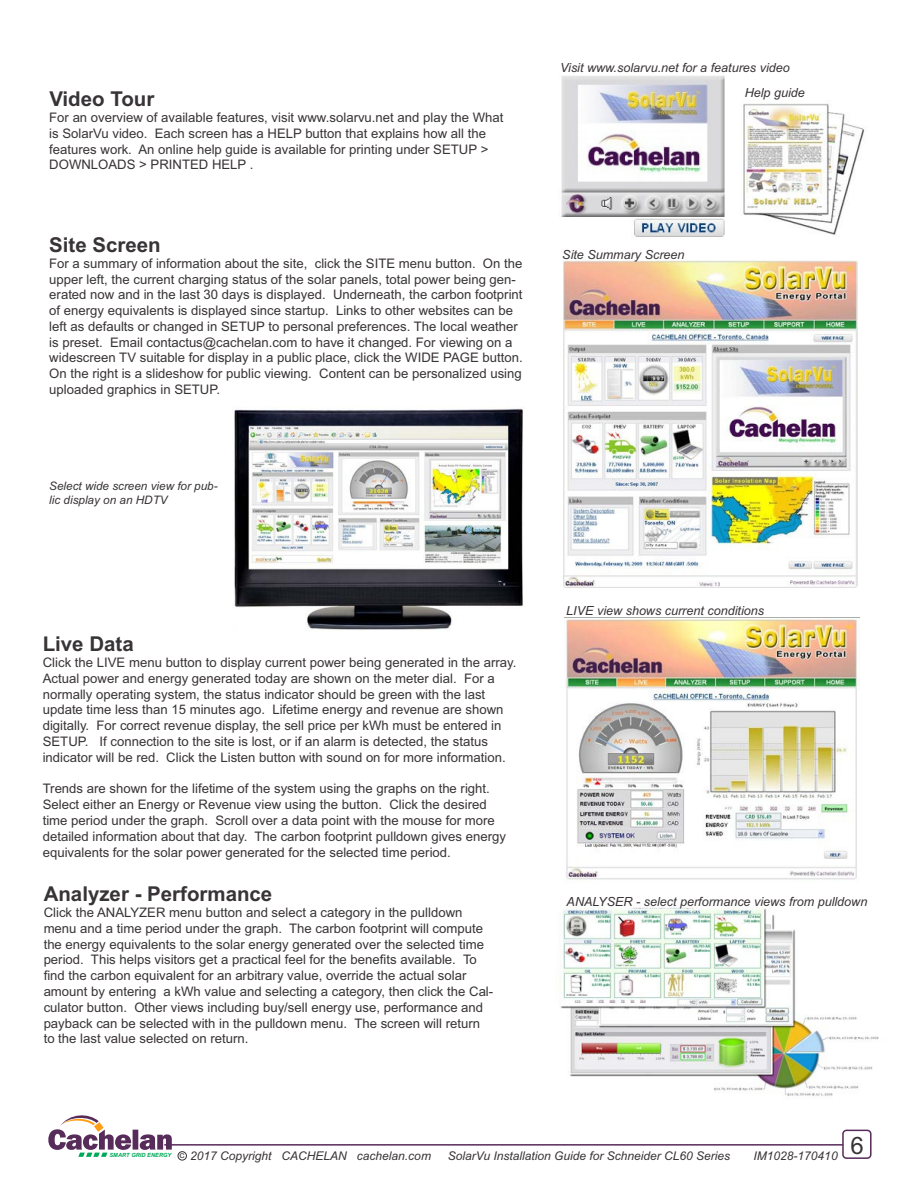
<style>
.page{position:relative;width:918px;height:1188px;background:#fff}
.page>*{position:absolute;margin:0;border:0;box-sizing:border-box;transform-origin:0 0}
.t1{font:24px "Arial";color:#383336}
.t2{font:700 20.4px "Arial";color:#383336}
.t3{font:13.2px/15.8px "Arial";color:#383336}
.t4{font:italic 12.6px/24.8px "Arial";color:#383336}
.t5{font:italic 12px "Arial";color:#383336}
.t6{font:italic 11.7px/14.1px "Arial";color:#383336}
.s1{font-style:normal;font-size:9px}
</style>
<div class="page">
<img style="left:563px;top:261px;width:295px;height:327px">
<img style="left:564px;top:617px;width:295px;height:265px">
<img style="left:561px;top:75px;width:164px;height:162px">
<img style="left:743px;top:103px;width:122px;height:132px">
<img style="left:560px;top:901px;width:319px;height:195px">
<img style="left:234px;top:408px;width:289px;height:222px">
<svg style="left:48px;top:1115px;width:124px;height:42px"></svg>
<hr style="left:164px;top:1144px;width:679px;height:2px;background:#582c5a">
<div style="left:842px;top:1130px;width:30px;height:29px;border:2px solid #582c5a;border-radius:4px"></div>
<div style="left:178px;top:1151px;width:9px;height:9px;border:1px solid #383336;border-radius:50%"></div>
<h2 class="t2" style="left:49px;top:91px;width:107px">Video Tour</h2>
<p class="t3" style="left:49px;top:111px;width:456px">For an overview of available features, visit www.solarvu.net and play the What</p>
<p class="t3" style="left:49px;top:126px;width:441px">is SolarVu video. Each screen has a HELP button that explains how all the features work. An online help guide is available for printing under SETUP &gt;<br>DOWNLOADS &gt; PRINTED HELP .</p>
<h2 class="t2" style="left:49px;top:237px;width:113px">Site Screen</h2>
<p class="t3" style="left:49px;top:256px;width:475px">For a summary of information about the site, click the SITE menu button. On the upper left, the current charging status of the solar panels, total power being gen&shy;erated now and in the last 30 days is displayed. Underneath, the carbon footprint of energy equivalents is displayed since startup. Links to other websites can be left as defaults or changed in SETUP to personal preferences. The local weather is preset. Email contactus@cachelan.com to have it changed. For viewing on a widescreen TV suitable for display in a public place, click the WIDE PAGE button.<br>On the right is a slideshow for public viewing. Content can be personalized using uploaded graphics in SETUP.</p>
<p class="t6" style="left:49px;top:480px;width:170px">Select wide screen view for pub&shy;lic display on an HDTV</p>
<p class="t4" style="left:745px;top:56px;width:62px;text-indent:-185px">Visit www.solarvu.net for a features video<br>Help guide</p>
<p class="t4" style="left:562px;top:243px;width:124px">Site Summary Screen</p>
<h2 class="t2" style="left:43px;top:637px;width:93px">Live Data</h2>
<p class="t3" style="left:43px;top:656px;width:475px">Click the LIVE menu button to display current power being generated in the array.<br>Actual power and energy generated today are shown on the meter dial. For a normally operating system, the status indicator should be green with the last update time less than 15 minutes ago. Lifetime energy and revenue are shown digitally. For correct revenue display, the sell price per kWh must be entered in SETUP. If connection to the site is lost, or if an alarm is detected, the status indicator will be red. Click the Listen button with sound on for more information.</p>
<p class="t3" style="left:43px;top:782px;width:465px">Trends are shown for the lifetime of the system using the graphs on the right.<br>Select either an Energy or Revenue view using the button. Click the desired time period under the graph. Scroll over a data point with the mouse for more detailed information about that day. The carbon footprint pulldown gives energy equivalents for the solar power generated for the selected time period.</p>
<h2 class="t2" style="left:44px;top:886px;width:230px">Analyzer - Performance</h2>
<p class="t3" style="left:44px;top:906px;width:451px">Click the ANALYZER menu button and select a category in the pulldown menu and a time period under the graph. The carbon footprint will compute the energy equivalents to the solar energy generated over the selected time period. This helps visitors get a practical feel for the benefits available. To find the carbon equivalent for an arbitrary value, override the actual solar amount by entering a kWh value and selecting a category, then click the Cal&shy;culator button. Other views including buy/sell energy use, performance and payback can be selected with in the pulldown menu. The screen will return</p>
<p class="t3" style="left:44px;top:1032px;width:206px">to the last value selected on return.</p>
<p class="t4" style="left:566px;top:599px;width:199px">LIVE view shows current conditions</p>
<p class="t4" style="left:567px;top:890px;width:302px">ANALYSER - select performance views from pulldown</p>
<p class="t5" style="left:109px;top:1151px;width:323px"><sup>SMART</sup> <sup>GRID</sup> <sup>ENERGY</sup> <span class="s1">c</span> 2017 Copyright CACHELAN cachelan.com</p>
<p class="t5" style="left:448px;top:1151px;width:284px">SolarVu Installation Guide for Schneider CL60 Series</p>
<p class="t5" style="left:754px;top:1151px;width:86px">IM1028-170410</p>
<h1 class="t1" style="left:851px;top:1136px;width:15px">6</h1>
</div>
